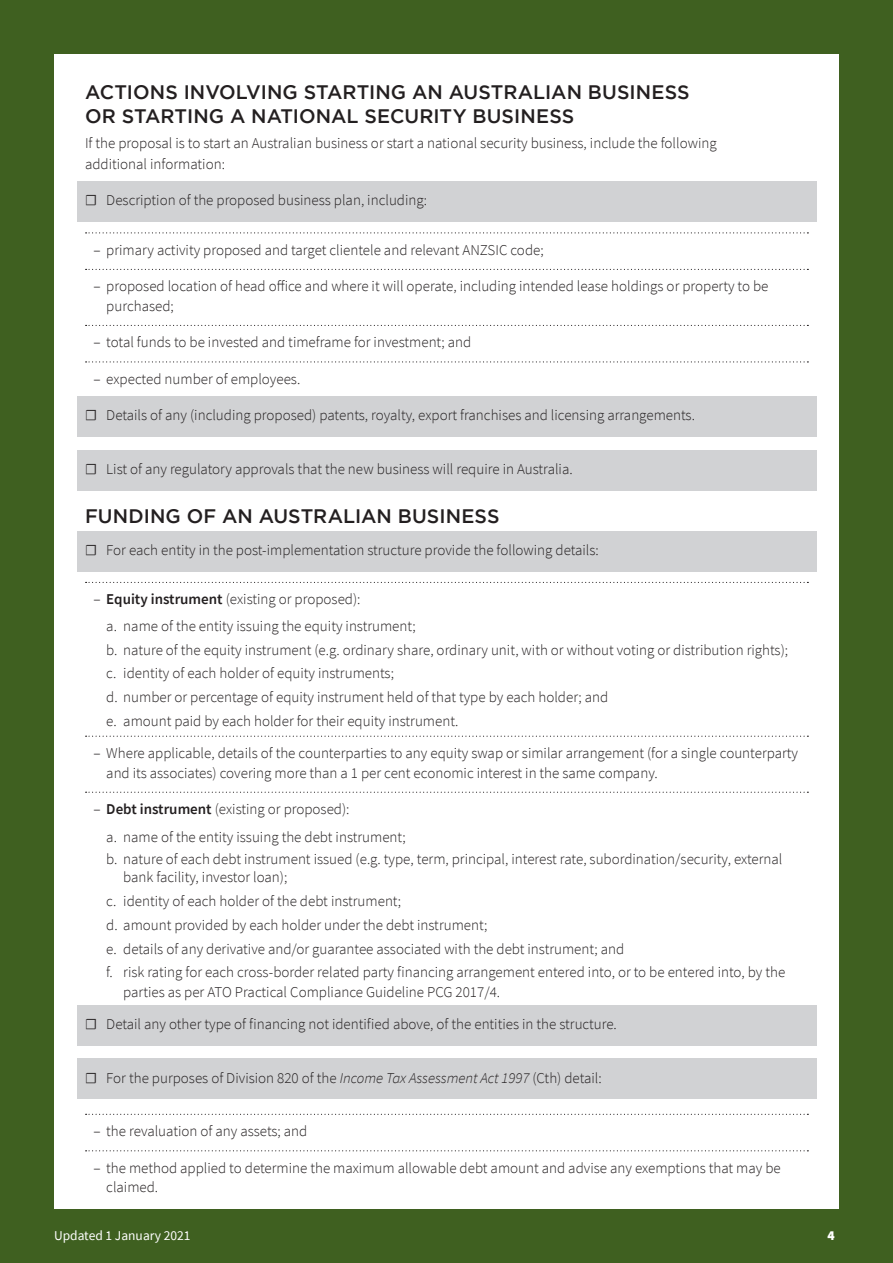
<style>
.page{position:relative;width:893px;height:1263px;background:#3f6020}
.page>*{position:absolute;margin:0;border:0;box-sizing:border-box;transform-origin:0 0}
.Heading_text{font:500 19.5px/23.4px "Gotham";color:#231f20}
.Body_text_INDENT_2{font:300 15px/18px "Source Sans Pro";color:#231f20}
.Body_text_INDENT_exa{font:300 15px/19.5px "Source Sans Pro";color:#231f20}
.Body_text_INDENT{font:300 15px "Source Sans Pro";color:#231f20}
.Body_text{font:300 15px/21px "Source Sans Pro";color:#231f20}
.t1{font:13.5px "Source Sans Pro";color:#fff}
.t2{font:900 13.5px "Source Sans Pro";color:#fff}
.s1{font-weight:600}
.s2{font-style:italic}
</style>
<div class="page">
<div style="left:54px;top:54px;width:785px;height:1155px;background:#fff"></div>
<div style="left:77px;top:181px;width:739px;height:41px;background:#d1d2d4"></div>
<svg style="left:86px;top:232px;width:722px;height:1px"></svg>
<svg style="left:86px;top:269px;width:722px;height:1px"></svg>
<svg style="left:86px;top:325px;width:722px;height:1px"></svg>
<svg style="left:86px;top:361px;width:722px;height:1px"></svg>
<div style="left:77px;top:396px;width:739px;height:41px;background:#d1d2d4"></div>
<div style="left:77px;top:450px;width:739px;height:40px;background:#d1d2d4"></div>
<div style="left:77px;top:531px;width:739px;height:40px;background:#d1d2d4"></div>
<svg style="left:86px;top:582px;width:722px;height:1px"></svg>
<svg style="left:86px;top:736px;width:722px;height:1px"></svg>
<svg style="left:86px;top:792px;width:722px;height:1px"></svg>
<div style="left:77px;top:1005px;width:739px;height:40px;background:#d1d2d4"></div>
<div style="left:77px;top:1058px;width:739px;height:41px;background:#d1d2d4"></div>
<svg style="left:86px;top:1114px;width:722px;height:1px"></svg>
<svg style="left:86px;top:1150px;width:722px;height:1px"></svg>
<p class="Heading_text" style="left:85px;top:80px;width:606px">ACTIONS INVOLVING STARTING AN AUSTRALIAN BUSINESS<br>OR STARTING A NATIONAL SECURITY BUSINESS</p>
<p class="Body_text" style="left:85px;top:132px;width:633px">If the proposal is to start an Australian business or start a national security business, include the following additional information:</p>
<p class="Body_text_INDENT" style="left:85px;top:191px;width:344px">☐ Description of the proposed business plan, including:</p>
<p class="Body_text_INDENT_exa" style="left:94px;top:240px;width:452px">– primary activity proposed and target clientele and relevant ANZSIC code;</p>
<p class="Body_text_INDENT_exa" style="left:106px;top:276px;width:664px;text-indent:-13px">– proposed location of head office and where it will operate, including intended lease holdings or property to be purchased;</p>
<p class="Body_text_INDENT_exa" style="left:94px;top:333px;width:379px">– total funds to be invested and timeframe for investment; and</p>
<p class="Body_text_INDENT_exa" style="left:94px;top:369px;width:208px">– expected number of employees.</p>
<p class="Body_text_INDENT" style="left:85px;top:406px;width:611px">☐ Details of any (including proposed) patents, royalty, export franchises and licensing arrangements.</p>
<p class="Body_text_INDENT" style="left:85px;top:460px;width:489px">☐ List of any regulatory approvals that the new business will require in Australia.</p>
<p class="Heading_text" style="left:85px;top:504px;width:416px">FUNDING OF AN AUSTRALIAN BUSINESS</p>
<p class="Body_text_INDENT" style="left:85px;top:541px;width:515px">☐ For each entity in the post-implementation structure provide the following details:</p>
<p class="Body_text_INDENT_exa" style="left:94px;top:589px;width:269px">– <span class="s1">Equity instrument</span> (existing or proposed):</p>
<p class="Body_text_INDENT_2" style="left:106px;top:617px;width:311px">a. name of the entity issuing the equity instrument;</p>
<p class="Body_text_INDENT_2" style="left:106px;top:640px;width:683px">b. nature of the equity instrument (e.g. ordinary share, ordinary unit, with or without voting or distribution rights);</p>
<p class="Body_text_INDENT_2" style="left:106px;top:664px;width:289px">c. identity of each holder of equity instruments;</p>
<p class="Body_text_INDENT_2" style="left:106px;top:688px;width:504px">d. number or percentage of equity instrument held of that type by each holder; and</p>
<p class="Body_text_INDENT_2" style="left:106px;top:712px;width:354px">e. amount paid by each holder for their equity instrument.</p>
<p class="Body_text_INDENT_exa" style="left:106px;top:743px;width:693px;text-indent:-13px">– Where applicable, details of the counterparties to any equity swap or similar arrangement (for a single counterparty and its associates) covering more than a 1 per cent economic interest in the same company.</p>
<p class="Body_text_INDENT_exa" style="left:94px;top:799px;width:258px">– <span class="s1">Debt instrument</span> (existing or proposed):</p>
<p class="Body_text_INDENT_2" style="left:106px;top:828px;width:301px">a. name of the entity issuing the debt instrument;</p>
<p class="Body_text_INDENT_2" style="left:123px;top:850px;width:661px;text-indent:-17px">b. nature of each debt instrument issued (e.g. type, term, principal, interest rate, subordination/security, external bank facility, investor loan);</p>
<p class="Body_text_INDENT_2" style="left:106px;top:892px;width:296px">c. identity of each holder of the debt instrument;</p>
<p class="Body_text_INDENT_2" style="left:106px;top:916px;width:383px">d. amount provided by each holder under the debt instrument;</p>
<p class="Body_text_INDENT_2" style="left:106px;top:940px;width:519px">e. details of any derivative and/or guarantee associated with the debt instrument; and</p>
<p class="Body_text_INDENT_2" style="left:123px;top:963px;width:663px;line-height:19.5px;text-indent:-17px">f. risk rating for each cross-border related party financing arrangement entered into, or to be entered into, by the parties as per ATO Practical Compliance Guideline PCG 2017/4.</p>
<p class="Body_text_INDENT" style="left:85px;top:1015px;width:533px">☐ Detail any other type of financing not identified above, of the entities in the structure.</p>
<p class="Body_text_INDENT" style="left:85px;top:1068px;width:518px">☐ For the purposes of Division 820 of the <span class="s2">Income Tax Assessment Act 1997</span> (Cth) detail:</p>
<p class="Body_text_INDENT_exa" style="left:94px;top:1121px;width:215px">– the revaluation of any assets; and</p>
<p class="Body_text_INDENT_exa" style="left:106px;top:1158px;width:676px;text-indent:-13px">– the method applied to determine the maximum allowable debt amount and advise any exemptions that may be claimed.</p>
<p class="t1" style="left:54px;top:1226px;width:138px">Updated 1 January 2021</p>
<p class="t2" style="left:827px;top:1226px;width:9px">4</p>
</div>
